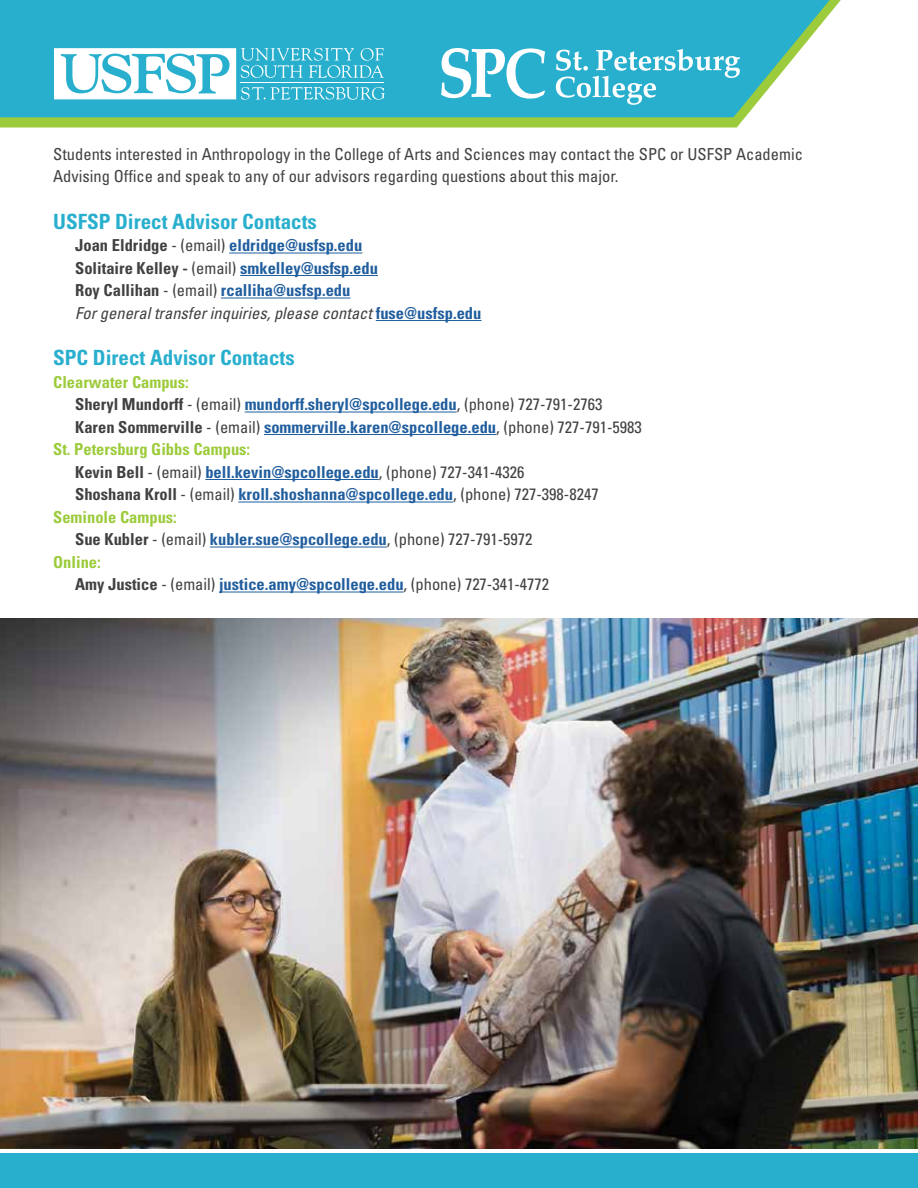
<style>
.page{position:relative;width:918px;height:1188px;background:#fff}
.page>*{position:absolute;margin:0;border:0;box-sizing:border-box;transform-origin:0 0}
.t1{font:700 condensed 21px "Univers LT Std";color:#29afce}
.t2{font:700 condensed 16.5px/22.5px "Univers LT Std";color:#215e9e}
.t3{font:condensed 16.5px/22.5px "Univers LT Std";color:#414042}
.t4{font:700 condensed 16.5px "Univers LT Std";color:#9ccb3b}
.s1{color:#414042}
.s2{font-weight:400;color:#414042}
.s3{font-weight:400;font-style:italic;color:#414042}
.s4{font-weight:700}
.s5{font-weight:700;color:#215e9e}
</style>
<div class="page">
<img style="left:0;top:618px;width:918px;height:531px">
<svg style="left:0;top:0;width:841px;height:128px;fill:#9ccb3b"></svg>
<svg style="left:0;top:0;width:830px;height:117px;background:#39b5ce"></svg>
<hr style="left:229px;top:253px;width:133px;height:1px;background:#215e9e">
<hr style="left:240px;top:275px;width:138px;height:1px;background:#215e9e">
<hr style="left:221px;top:298px;width:129px;height:1px;background:#215e9e">
<hr style="left:376px;top:320px;width:105px;height:1px;background:#215e9e">
<hr style="left:245px;top:412px;width:212px;height:1px;background:#215e9e">
<hr style="left:264px;top:434px;width:232px;height:1px;background:#215e9e">
<hr style="left:205px;top:479px;width:174px;height:1px;background:#215e9e">
<hr style="left:238px;top:502px;width:215px;height:1px;background:#215e9e">
<hr style="left:210px;top:547px;width:177px;height:1px;background:#215e9e">
<hr style="left:219px;top:592px;width:185px;height:1px;background:#215e9e">
<div style="left:0;top:1153px;width:918px;height:35px;background:#29afce"></div>
<svg style="left:54px;top:48px;width:331px;height:52px"></svg>
<svg style="left:441px;top:48px;width:104px;height:51px"></svg>
<svg style="left:556px;top:49px;width:184px;height:56px;background:#53bed7"></svg>
<p class="t3" style="left:53px;top:143px;width:751px">Students interested in Anthropology in the College of Arts and Sciences may contact the SPC or USFSP Academic<br>Advising Office and speak to any of our advisors regarding questions about this major.</p>
<p class="t1" style="left:53px;top:209px;width:265px">USFSP Direct Advisor Contacts</p>
<p class="t2" style="left:75px;top:234px;width:408px"><span class="s1">Joan Eldridge</span> <span class="s2">- (email)</span> eldridge@usfsp.edu<br><span class="s1">Solitaire Kelley -</span> <span class="s2">(email)</span> smkelley@usfsp.edu<br><span class="s1">Roy Callihan</span> <span class="s2">- (email)</span> rcalliha@usfsp.edu<br><span class="s3">For general transfer inquiries, please contact</span> fuse@usfsp.edu</p>
<p class="t1" style="left:53px;top:345px;width:243px">SPC Direct Advisor Contacts</p>
<p class="t4" style="left:53px;top:372px;width:137px">Clearwater Campus:</p>
<p class="t2" style="left:75px;top:393px;width:529px"><span class="s1">Sheryl Mundorff</span> <span class="s2">- (email)</span> mundorff.sheryl@spcollege.edu<span class="s2">, (phone) 727-791-2763</span></p>
<p class="t2" style="left:75px;top:416px;width:568px"><span class="s1">Karen Sommerville</span> <span class="s2">- (email)</span> sommerville.karen@spcollege.edu<span class="s2">, (phone) 727-791-5983</span></p>
<p class="t4" style="left:53px;top:439px;width:199px">St. Petersburg Gibbs Campus:</p>
<p class="t3" style="left:75px;top:461px;width:451px"><span class="s4">Kevin Bell</span> - (email) <span class="s5">bell.kevin@spcollege.edu</span>, (phone) 727-341-4326</p>
<p class="t2" style="left:75px;top:483px;width:525px"><span class="s1">Shoshana Kroll</span> <span class="s2">- (email)</span> kroll.shoshanna@spcollege.edu<span class="s2">, (phone) 727-398-8247</span></p>
<p class="t4" style="left:53px;top:507px;width:125px">Seminole Campus:</p>
<p class="t3" style="left:75px;top:528px;width:459px"><span class="s4">Sue Kubler</span> - (email) <span class="s5">kubler.sue@spcollege.edu</span>, (phone) 727-791-5972</p>
<p class="t4" style="left:53px;top:552px;width:49px">Online:</p>
<p class="t3" style="left:75px;top:573px;width:476px"><span class="s4">Amy Justice</span> - (email) <span class="s5">justice.amy@spcollege.edu</span>, (phone) 727-341-4772</p>
</div>
